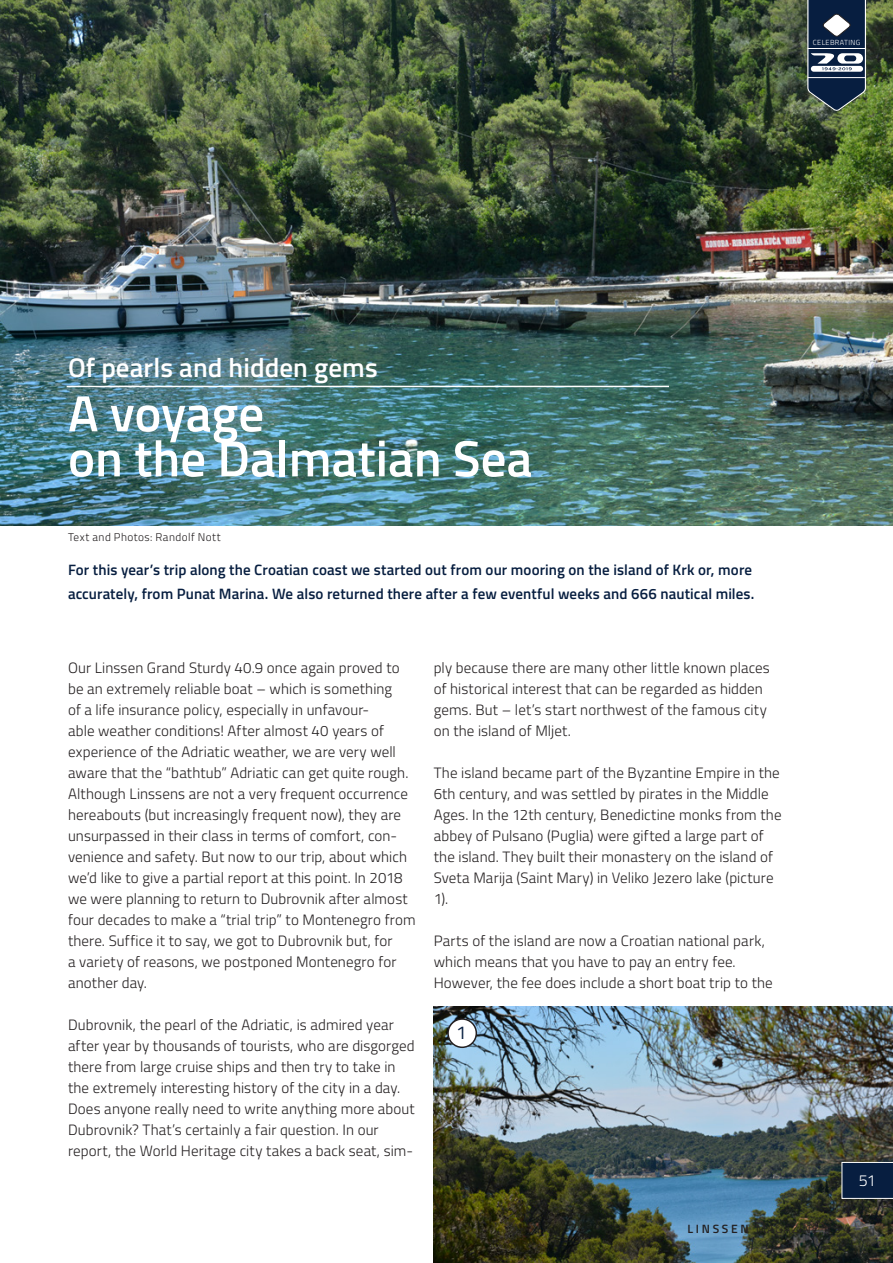
<style>
.page{position:relative;width:893px;height:1263px;background:#fff}
.page>*{position:absolute;margin:0;border:0;box-sizing:border-box;transform-origin:0 0}
.t1{font:600 51px "Titillium Web";color:#fff}
.t2{font:600 27px "Titillium Web";letter-spacing:.005em;color:#fff}
.SP_plattetekst{font:18.6px "Titillium Web";color:#071e40}
.t3{font:300 16.05px "Titillium Web";color:#fff}
.SP_plattetekst-2{font:300 15px/21px "Titillium Web";letter-spacing:.005em;color:#231f20}
.SP_plattetekst-3{font:600 15px/24px "Titillium Web";letter-spacing:.005em;color:#071e40}
.t4{font:300 12px "Titillium Web";letter-spacing:.08em;color:#231f20}
.t5{font:300 11.25px "Titillium Web";letter-spacing:.04em;color:#231f20}
.t6{font:300 7.35px "Titillium Web";letter-spacing:.05em;color:#fff}
.s1{font-weight:600}
</style>
<div class="page">
<img style="left:0;top:0;width:893px;height:525px">
<img style="left:434px;top:1007px;width:459px;height:256px">
<div style="left:448px;top:1019px;width:28px;height:28px;background:#fff;border-radius:50%"></div>
<div style="left:447px;top:1018px;width:30px;height:30px;border:2px solid #231f20;border-radius:50%"></div>
<hr style="left:67px;top:386px;width:602px;height:1px;background:#fff">
<svg style="left:842px;top:1162px;width:51px;height:37px;background:#162b4b"></svg>
<svg style="left:737px;top:0;width:156px;height:115px;background:#455749"></svg>
<p class="t6" style="left:813px;top:37px;width:49px">CELEBRATING</p>
<p class="t2" style="left:68px;top:348px;width:311px">Of pearls and hidden gems</p>
<p class="t1" style="left:68px;top:375px;width:198px">A voyage</p>
<p class="t1" style="left:68px;top:420px;width:466px">on the Dalmatian Sea</p>
<p class="t5" style="left:68px;top:529px;width:154px">Text and Photos: Randolf Nott</p>
<p class="SP_plattetekst-3" style="left:68px;top:557px;width:688px">For this year’s trip along the Croatian coast we started out from our mooring on the island of Krk or, more accurately, from Punat Marina. We also returned there after a few eventful weeks and 666 nautical miles.</p>
<p class="SP_plattetekst-2" style="left:68px;top:656px;width:349px">Our Linssen Grand Sturdy 40.9 once again proved to be an extremely reliable boat – which is something<br>of a life insurance policy, especially in unfavour-<br>able weather conditions! After almost 40 years of experience of the Adriatic weather, we are very well aware that the “bathtub” Adriatic can get quite rough.<br>Although Linssens are not a very frequent occurrence hereabouts (but increasingly frequent now), they are unsurpassed in their class in terms of comfort, con&shy;venience and safety. But now to our trip, about which we’d like to give a partial report at this point. In 2018 we were planning to return to Dubrovnik after almost four decades to make a “trial trip” to Montenegro from there. Suffice it to say, we got to Dubrovnik but, for<br>a variety of reasons, we postponed Montenegro for another day.</p>
<p class="SP_plattetekst-2" style="left:68px;top:1013px;width:348px">Dubrovnik, the pearl of the Adriatic, is admired year after year by thousands of tourists, who are disgorged there from large cruise ships and then try to take in the extremely interesting history of the city in a day.<br>Does anyone really need to write anything more about Dubrovnik? That’s certainly a fair question. In our report, the World Heritage city takes a back seat, sim-</p>
<p class="SP_plattetekst-2" style="left:434px;top:656px;width:338px">ply because there are many other little known places of historical interest that can be regarded as hidden gems. But – let’s start northwest of the famous city on the island of Mljet.</p>
<p class="SP_plattetekst-2" style="left:434px;top:761px;width:349px">The island became part of the Byzantine Empire in the 6th century, and was settled by pirates in the Middle Ages. In the 12th century, Benedictine monks from the abbey of Pulsano (Puglia) were gifted a large part of the island. They built their monastery on the island of Sveta Marija (Saint Mary) in Veliko Jezero lake (picture 1).</p>
<p class="SP_plattetekst-2" style="left:434px;top:929px;width:341px">Parts of the island are now a Croatian national park, which means that you have to pay an entry fee.<br>However, the fee does include a short boat trip to the</p>
<p class="SP_plattetekst" style="left:456px;top:1019px;width:12px">1</p>
<p class="t3" style="left:859px;top:1169px;width:18px">51</p>
<p class="t4" style="left:687px;top:1220px;width:164px"><span class="s1">LINSSEN</span> MAGAZINE #54</p>
</div>
